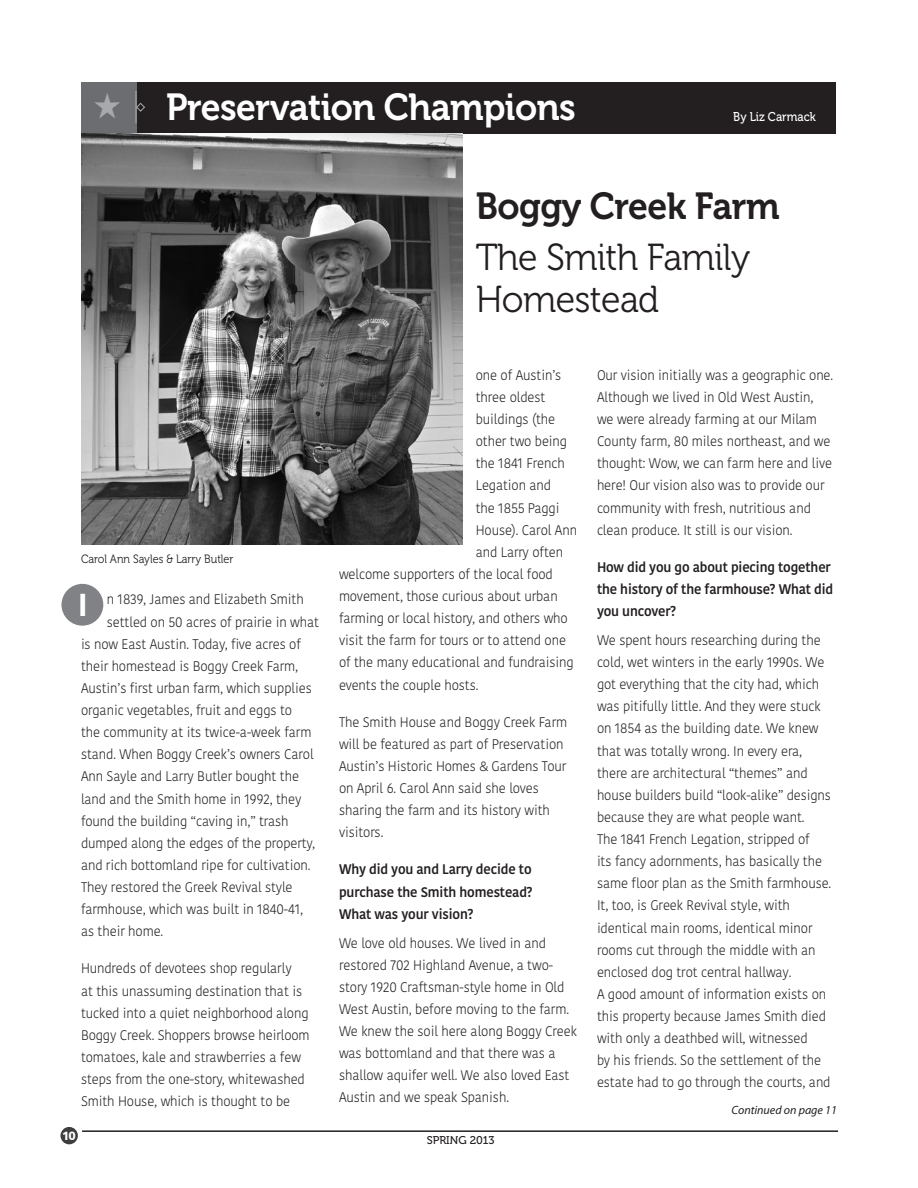
<style>
.page{position:relative;width:918px;height:1188px;background:#fff}
.page>*{position:absolute;margin:0;border:0;box-sizing:border-box;transform-origin:0 0}
.Heads_Museo_25_black{font:37.5px/42px "Museo 300";letter-spacing:-.015em;color:#231f20;scale:.95 1}
.Heads_Museo_25_white{font:37.5px "Museo 700";letter-spacing:-.015em;color:#fff;scale:.95 1}
.Heads_Museo_25_black-2{font:37.5px "Museo 700";letter-spacing:-.015em;color:#231f20;scale:.95 1}
._2nd_Heads_Museo_18{font:700 30px "Benton Sans";color:#fff;scale:.95 1}
.Body_Copy_KOH{font:300 13.8px/22.2px "Kohinoor";letter-spacing:-.01em;color:#231f20;scale:.95 1}
.Body_Copy_KOH-2{font:500 13.8px/22.2px "Kohinoor";letter-spacing:-.01em;color:#231f20;text-align:justify;scale:.95 1}
.Author{font:12.75px "Museo 500";color:#fff;scale:.9 1}
.Photo_Caption_Museo{font:12px "Museo 300";color:#231f20;scale:.9 1}
.continued_page{font:italic 12px "Myriad Pro";color:#231f20}
.t1{font:12px "Humanist 777 BT Black B";color:#fff}
.t2{font:11.25px "Museo 500";color:#231f20}
</style>
<div class="page">
<hr style="left:82px;top:1130px;width:756px;height:2px;background:#231f20">
<div style="left:60px;top:1127px;width:18px;height:17px;background:#3e3e3f;border-radius:50%"></div>
<div style="left:81px;top:82px;width:755px;height:52px;background:#231f20"></div>
<div style="left:81px;top:82px;width:56px;height:52px;background:#6c6d70"></div>
<hr style="left:135px;top:91px;width:2px;height:32px;background:#a8a9ad">
<svg style="left:136px;top:102px;width:9px;height:10px"></svg>
<img style="left:81px;top:134px;width:381px;height:410px">
<div style="left:62px;top:584px;width:41px;height:42px;background:#808285;border-radius:50%"></div>
<p class="Heads_Museo_25_white" style="left:166px;top:86px;width:433px">Preservation Champions</p>
<p class="Author" style="left:733px;top:110px;width:93px">By Liz Carmack</p>
<p class="Heads_Museo_25_black-2" style="left:476px;top:185px;width:322px">Boggy Creek Farm</p>
<p class="Heads_Museo_25_black" style="left:476px;top:237px;width:291px">The Smith Family<br>Homestead</p>
<p class="Photo_Caption_Museo" style="left:81px;top:552px;width:171px">Carol Ann Sayles &amp; Larry Butler</p>
<p class="Body_Copy_KOH" style="left:107px;top:589px;width:209px">n 1839, James and Elizabeth Smith</p>
<p class="Body_Copy_KOH" style="left:81px;top:611px;width:252px;text-indent:26px">settled on 50 acres of prairie in what is now East Austin. Today, five acres of their homestead is Boggy Creek Farm, Austin’s first urban farm, which supplies organic vegetables, fruit and eggs to<br>the community at its twice-a-week farm stand. When Boggy Creek’s owners Carol Ann Sayle and Larry Butler bought the land and the Smith home in 1992, they found the building “caving in,” trash dumped along the edges of the property, and rich bottomland ripe for cultivation.<br>They restored the Greek Revival style farmhouse, which was built in 1840-41, as their home.</p>
<p class="Body_Copy_KOH" style="left:81px;top:958px;width:242px">Hundreds of devotees shop regularly<br>at this unassuming destination that is tucked into a quiet neighborhood along Boggy Creek. Shoppers browse heirloom tomatoes, kale and strawberries a few steps from the one-story, whitewashed Smith House, which is thought to be</p>
<p class="_2nd_Heads_Museo_18" style="left:78px;top:588px;width:11px">I</p>
<p class="t1" style="left:62px;top:1128px;width:15px">10</p>
<p class="Body_Copy_KOH" style="left:476px;top:364px;width:92px">one of Austin’s</p>
<p class="Body_Copy_KOH" style="left:476px;top:386px;width:75px">three oldest</p>
<p class="Body_Copy_KOH" style="left:476px;top:408px;width:85px">buildings (the</p>
<p class="Body_Copy_KOH" style="left:476px;top:430px;width:98px">other two being</p>
<p class="Body_Copy_KOH" style="left:476px;top:453px;width:95px">the 1841 French</p>
<p class="Body_Copy_KOH" style="left:476px;top:475px;width:81px">Legation and</p>
<p class="Body_Copy_KOH" style="left:476px;top:497px;width:90px">the 1855 Paggi</p>
<p class="Body_Copy_KOH" style="left:476px;top:519px;width:108px">House). Carol Ann</p>
<p class="Body_Copy_KOH" style="left:476px;top:541px;width:94px">and Larry often</p>
<p class="Body_Copy_KOH" style="left:339px;top:563px;width:227px">welcome supporters of the local food</p>
<p class="Body_Copy_KOH" style="left:339px;top:585px;width:232px">movement, those curious about urban</p>
<p class="Body_Copy_KOH" style="left:339px;top:607px;width:242px">farming or local history, and others who</p>
<p class="Body_Copy_KOH" style="left:339px;top:630px;width:241px">visit the farm for tours or to attend one</p>
<p class="Body_Copy_KOH" style="left:339px;top:652px;width:249px">of the many educational and fundraising</p>
<p class="Body_Copy_KOH" style="left:339px;top:674px;width:148px">events the couple hosts.</p>
<p class="Body_Copy_KOH" style="left:339px;top:711px;width:242px">The Smith House and Boggy Creek Farm will be featured as part of Preservation<br>Austin’s Historic Homes &amp; Gardens Tour on April 6. Carol Ann said she loves sharing the farm and its history with visitors.</p>
<p class="Body_Copy_KOH-2" style="left:339px;top:859px;width:205px">Why did you and Larry decide to purchase the Smith homestead?<br>What was your vision?</p>
<p class="Body_Copy_KOH" style="left:339px;top:932px;width:252px">We love old houses. We lived in and restored 702 Highland Avenue, a two&shy;story 1920 Craftsman-style home in Old West Austin, before moving to the farm.<br>We knew the soil here along Boggy Creek was bottomland and that there was a shallow aquifer well. We also loved East Austin and we speak Spanish.</p>
<p class="t2" style="left:427px;top:1134px;width:69px">SPRING 2013</p>
<p class="Body_Copy_KOH" style="left:597px;top:364px;width:250px">Our vision initially was a geographic one.<br>Although we lived in Old West Austin, we were already farming at our Milam County farm, 80 miles northeast, and we thought: Wow, we can farm here and live here! Our vision also was to provide our community with fresh, nutritious and clean produce. It still is our vision.</p>
<p class="Body_Copy_KOH-2" style="left:597px;top:556px;width:250px;text-align:left">How did you go about piecing together the history of the farmhouse? What did you uncover?</p>
<p class="Body_Copy_KOH" style="left:597px;top:629px;width:248px">We spent hours researching during the cold, wet winters in the early 1990s. We got everything that the city had, which was pitifully little. And they were stuck on 1854 as the building date. We knew that was totally wrong. In every era, there are architectural “themes” and house builders build “look-alike” designs because they are what people want.<br>The 1841 French Legation, stripped of<br>its fancy adornments, has basically the same floor plan as the Smith farmhouse.<br>It, too, is Greek Revival style, with identical main rooms, identical minor rooms cut through the middle with an enclosed dog trot central hallway.</p>
<p class="Body_Copy_KOH" style="left:597px;top:983px;width:247px">A good amount of information exists on this property because James Smith died with only a deathbed will, witnessed<br>by his friends. So the settlement of the estate had to go through the courts, and</p>
<p class="continued_page" style="left:732px;top:1103px;width:107px">Continued on page 11</p>
</div>
